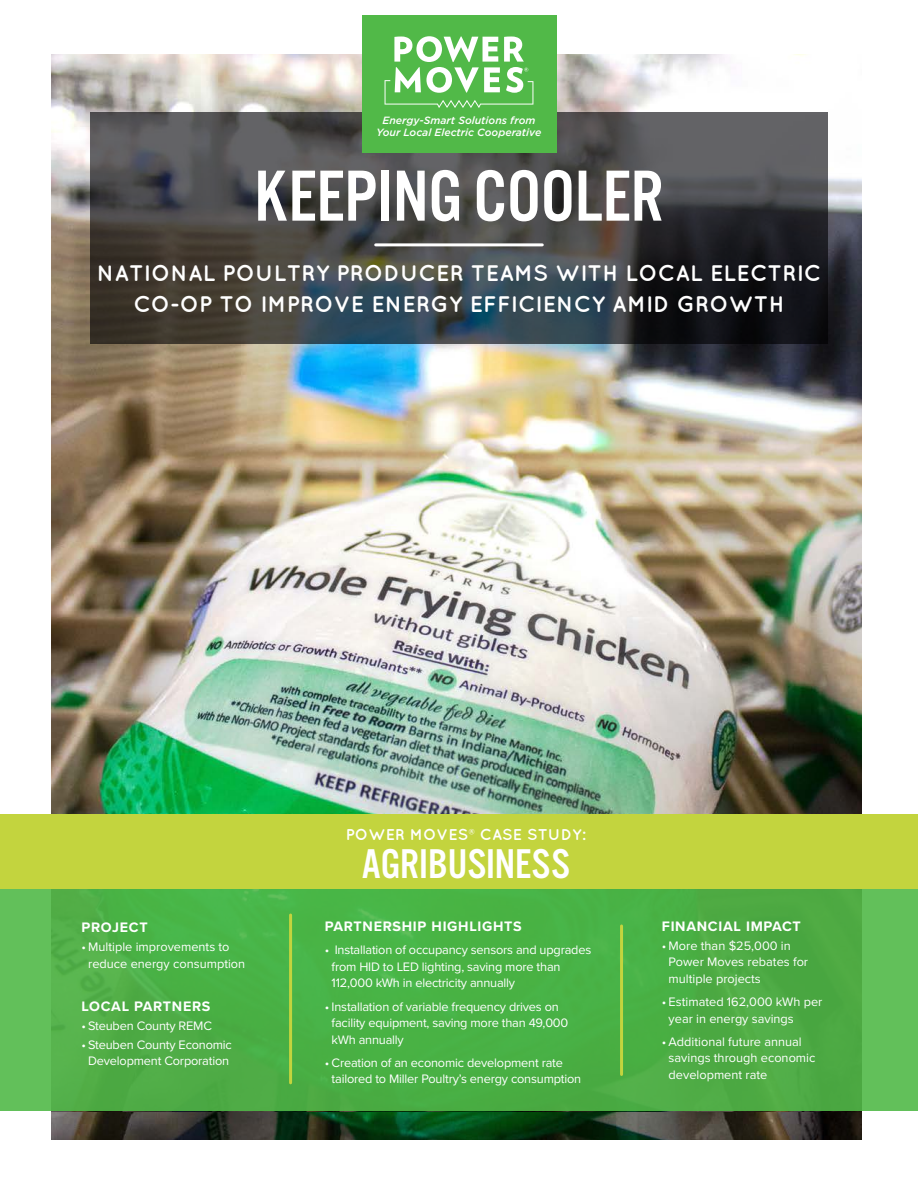
<style>
.page{position:relative;width:918px;height:1188px;background:#fff}
.page>*{position:absolute;margin:0;border:0;box-sizing:border-box;transform-origin:0 0}
.t1{font:75px "Alternate Got No 3 D";color:#fff}
.t2{font:43.2px "Alternate Got No 3 D";color:#fff}
.t3{font:700 22.5px "Quicksand";letter-spacing:.01em;color:#fff}
.t4{font:700 15.6px "Quicksand";letter-spacing:.01em;color:#fff}
.t5{font:700 14.25px "Proxima Nova";letter-spacing:.05em;color:#fff}
.t6{font:12.75px/16.5px "Proxima Nova";letter-spacing:-.015em;color:#fff}
.t7{font:italic 500 10.5px/12px "Gotham";color:#fff;text-align:center}
</style>
<div class="page">
<img style="left:52px;top:745px;width:810px;height:395px">
<img style="left:51px;top:54px;width:810px;height:760px">
<svg style="left:90px;top:112px;width:738px;height:231px;background:#424445"></svg>
<hr style="left:376px;top:243px;width:166px;height:3px;background:#fff">
<svg style="left:0;top:889px;width:918px;height:222px;background:#4db147"></svg>
<hr style="left:289px;top:915px;width:3px;height:168px;background:#c3d43e">
<hr style="left:620px;top:926px;width:3px;height:148px;background:#c3d43e">
<div style="left:362px;top:16px;width:194px;height:137px;background:#51b948"></div>
<svg style="left:385px;top:36px;width:148px;height:72px"></svg>
<div style="left:0;top:814px;width:918px;height:75px;background:#c3d43e"></div>
<p class="t7" style="left:377px;top:114px;width:166px">Energy-Smart Solutions from<br>Your Local Electric Cooperative</p>
<p class="t1" style="left:254px;top:156px;width:411px">KEEPING COOLER</p>
<p class="t3" style="left:97px;top:259px;width:726px">NATIONAL POULTRY PRODUCER TEAMS WITH LOCAL ELECTRIC</p>
<p class="t3" style="left:133px;top:291px;width:653px">CO-OP TO IMPROVE ENERGY EFFICIENCY AMID GROWTH</p>
<p class="t5" style="left:81px;top:916px;width:68px">PROJECT</p>
<p class="t6" style="left:88px;top:938px;width:159px;text-indent:-7px">• Multiple improvements to reduce energy consumption</p>
<p class="t5" style="left:81px;top:995px;width:131px">LOCAL PARTNERS</p>
<p class="t6" style="left:81px;top:1017px;width:132px">• Steuben County REMC</p>
<p class="t6" style="left:81px;top:1036px;width:152px;text-align:center">• Steuben County Economic<br>Development Corporation</p>
<p class="t4" style="left:346px;top:825px;width:241px">POWER MOVES® CASE STUDY:</p>
<p class="t2" style="left:361px;top:841px;width:210px">AGRIBUSINESS</p>
<p class="t5" style="left:325px;top:916px;width:198px">PARTNERSHIP HIGHLIGHTS</p>
<p class="t6" style="left:332px;top:941px;width:261px;text-indent:-7px">• Installation of occupancy sensors and upgrades from HID to LED lighting, saving more than<br>112,000 kWh in electricity annually</p>
<p class="t6" style="left:332px;top:998px;width:238px;text-indent:-7px">• Installation of variable frequency drives on facility equipment, saving more than 49,000 kWh annually</p>
<p class="t6" style="left:332px;top:1054px;width:251px;text-indent:-7px">• Creation of an economic development rate tailored to Miller Poultry’s energy consumption</p>
<p class="t5" style="left:662px;top:915px;width:141px">FINANCIAL IMPACT</p>
<p class="t6" style="left:669px;top:937px;width:141px;text-indent:-7px">• More than $25,000 in<br>Power Moves rebates for multiple projects</p>
<p class="t6" style="left:669px;top:993px;width:155px;text-indent:-7px">• Estimated 162,000 kWh per year in energy savings</p>
<p class="t6" style="left:669px;top:1033px;width:148px;text-indent:-7px">• Additional future annual savings through economic development rate</p>
</div>
